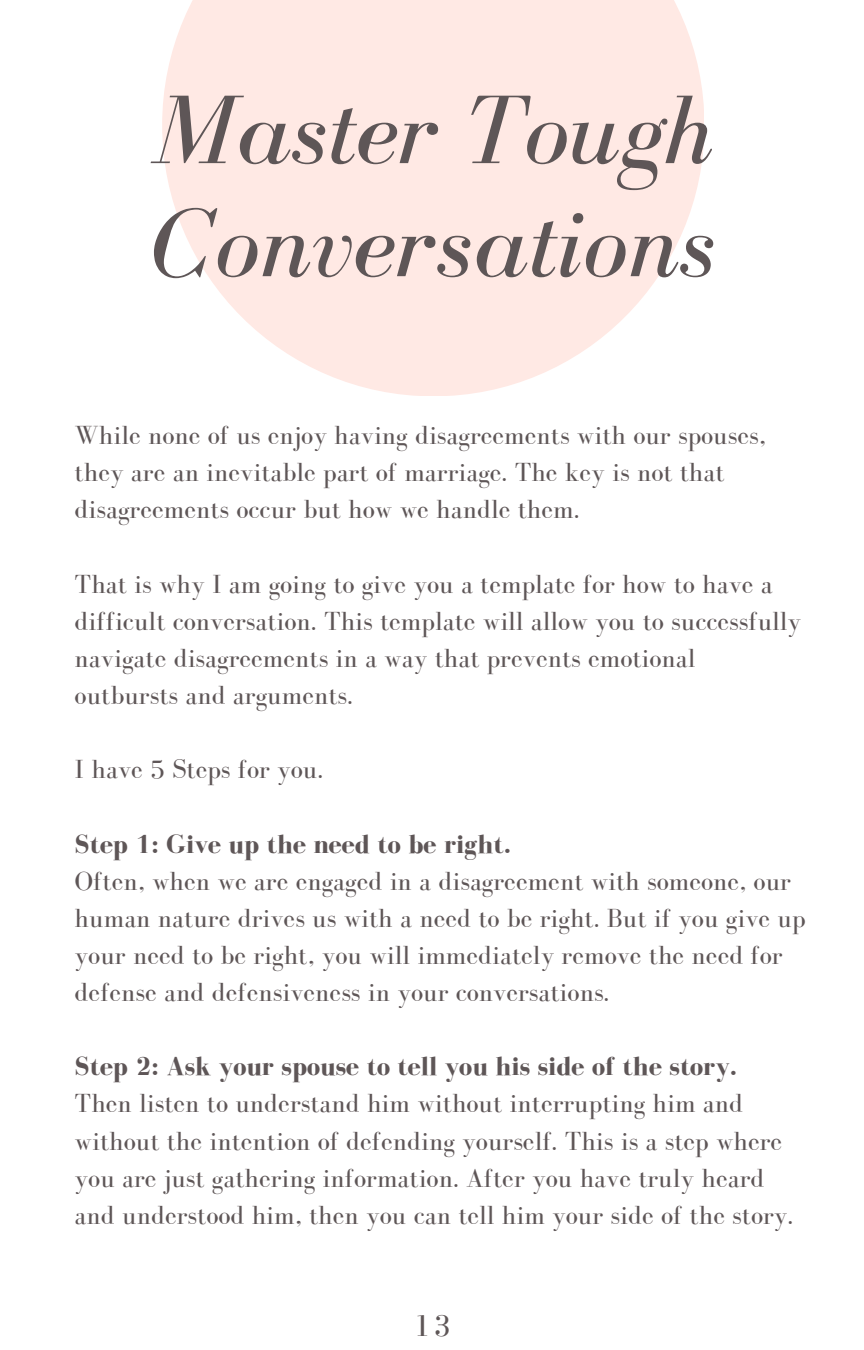
<style>
.page{position:relative;width:864px;height:1350px;background:#fff}
.page>*{position:absolute;margin:0;border:0;box-sizing:border-box;transform-origin:0 0}
.t1{font:italic 100.35px/113px "Bodoni FLF";color:#5e5657}
.t2{font:31.5px "Bodoni FLF";color:#5e5657}
.t3{font:27px/37.1px "Bodoni FLF";color:#5e5657}
.t4{font:700 27px "Bodoni FLF";color:#5e5657}
</style>
<div class="page">
<svg style="left:162px;top:0;width:542px;height:396px;fill:#ffe9e4"></svg>
<p class="t1" style="left:151px;top:73px;width:566px">Master Tough<br>Conversations</p>
<p class="t3" style="left:75px;top:417px;width:693px">While none of us enjoy having disagreements with our spouses, they are an inevitable part of marriage. The key is not that disagreements occur but how we handle them.</p>
<h1 class="t3" style="left:75px;top:565px;width:728px">That is why I am going to give you a template for how to have a difficult conversation. This template will allow you to successfully navigate disagreements in a way that prevents emotional outbursts and arguments.</h1>
<p class="t3" style="left:75px;top:751px;width:250px">I have 5 Steps for you.</p>
<p class="t4" style="left:75px;top:829px;width:438px">Step 1: Give up the need to be right.</p>
<p class="t3" style="left:75px;top:862px;width:732px">Often, when we are engaged in a disagreement with someone, our human nature drives us with a need to be right. But if you give up your need to be right, you will immediately remove the need for defense and defensiveness in your conversations.</p>
<p class="t4" style="left:75px;top:1052px;width:664px">Step 2: Ask your spouse to tell you his side of the story.</p>
<p class="t3" style="left:75px;top:1085px;width:720px">Then listen to understand him without interrupting him and without the intention of defending yourself. This is a step where you are just gathering information. After you have truly heard and understood him, then you can tell him your side of the story.</p>
<p class="t2" style="left:414px;top:1309px;width:38px">13</p>
</div>
